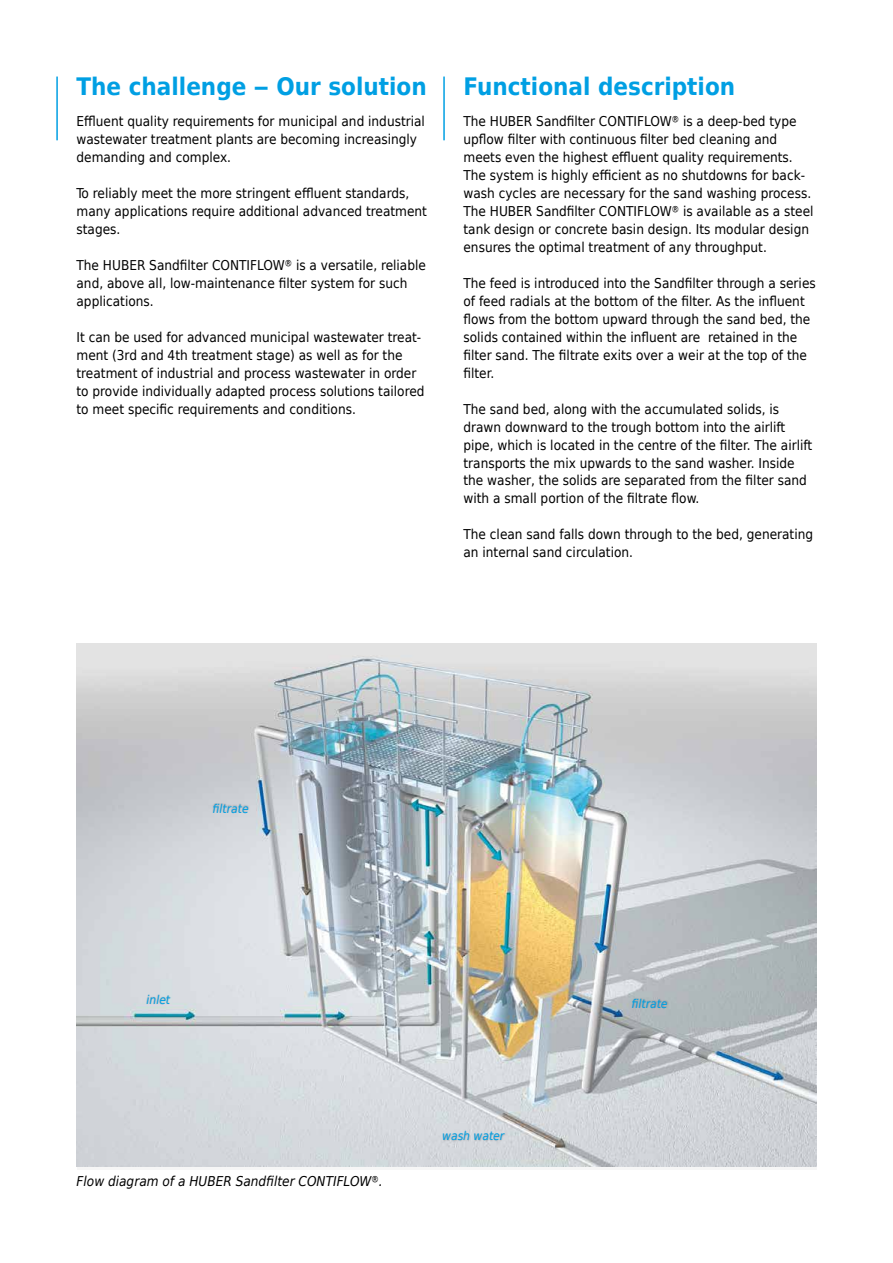
<style>
.page{position:relative;width:893px;height:1263px;background:#fff}
.page>*{position:absolute;margin:0;border:0;box-sizing:border-box;transform-origin:0 0}
.t1{font:700 24px "Huber Tec";color:#009fe3}
.t2{font:13.5px/18px "Huber Tec";color:#000}
.t3{font:italic 13.5px "Huber Tec";color:#000}
.t4{font:italic 12px "Huber Tec";color:#009fe3}
</style>
<div class="page">
<hr style="left:56px;top:77px;width:2px;height:63px;background:#009fe3">
<hr style="left:443px;top:77px;width:2px;height:63px;background:#009fe3">
<img style="left:77px;top:643px;width:739px;height:523px">
<div style="left:146px;top:803px;width:523px;height:338px;background:#000;opacity:.2"></div>
<h1 class="t1" style="left:77px;top:67px;width:352px">The challenge – Our solution</h1>
<p class="t2" style="left:77px;top:111px;width:350px">Effluent quality requirements for municipal and industrial wastewater treatment plants are becoming increasingly demanding and complex.</p>
<p class="t2" style="left:77px;top:183px;width:352px">To reliably meet the more stringent effluent standards, many applications require additional advanced treatment stages.</p>
<p class="t2" style="left:77px;top:255px;width:351px">The HUBER Sandfilter CONTIFLOW® is a versatile, reliable and, above all, low-maintenance filter system for such applications.</p>
<p class="t2" style="left:77px;top:327px;width:350px">It can be used for advanced municipal wastewater treat&shy;ment (3rd and 4th treatment stage) as well as for the treatment of industrial and process wastewater in order to provide individually adapted process solutions tailored to meet specific requirements and conditions.</p>
<h1 class="t1" style="left:463px;top:67px;width:273px">Functional description</h1>
<p class="t2" style="left:463px;top:111px;width:352px">The HUBER Sandfilter CONTIFLOW® is a deep-bed type upflow filter with continuous filter bed cleaning and meets even the highest effluent quality requirements.<br>The system is highly efficient as no shutdowns for back&shy;wash cycles are necessary for the sand washing process.<br>The HUBER Sandfilter CONTIFLOW® is available as a steel tank design or concrete basin design. Its modular design ensures the optimal treatment of any throughput.</p>
<p class="t2" style="left:463px;top:273px;width:354px">The feed is introduced into the Sandfilter through a series of feed radials at the bottom of the filter. As the influent flows from the bottom upward through the sand bed, the solids contained within the influent are retained in the filter sand. The filtrate exits over a weir at the top of the filter.</p>
<p class="t2" style="left:463px;top:399px;width:350px">The sand bed, along with the accumulated solids, is drawn downward to the trough bottom into the airlift pipe, which is located in the centre of the filter. The airlift transports the mix upwards to the sand washer. Inside the washer, the solids are separated from the filter sand with a small portion of the filtrate flow.</p>
<p class="t2" style="left:463px;top:525px;width:351px">The clean sand falls down through to the bed, generating an internal sand circulation.</p>
<p class="t4" style="left:213px;top:800px;width:38px">filtrate</p>
<p class="t4" style="left:146px;top:991px;width:25px">inlet</p>
<p class="t3" style="left:77px;top:1172px;width:308px">Flow diagram of a HUBER Sandfilter CONTIFLOW®.</p>
<p class="t4" style="left:442px;top:1127px;width:64px">wash water</p>
<p class="t4" style="left:631px;top:995px;width:38px">filtrate</p>
</div>
